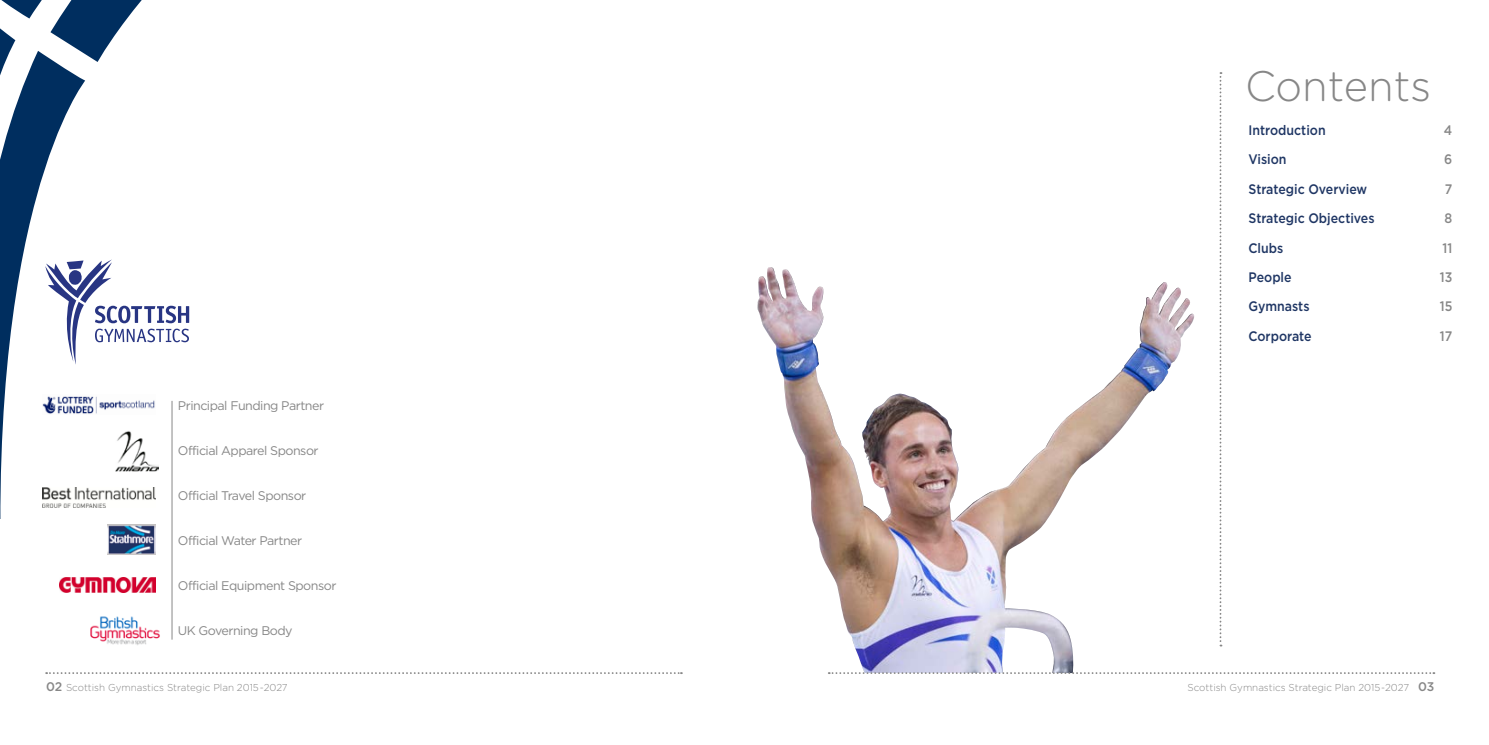
<style>
.page{position:relative;width:1489px;height:745px;background:#fff}
.page>*{position:absolute;margin:0;border:0;box-sizing:border-box;transform-origin:0 0}
.t1{font:300 42.5px "Gotham Rounded";color:#878787}
.t2{font:500 13.75px "Gotham HTF";color:#1f3664;scale:.9 1}
.t3{font:500 13.75px "Gotham HTF";color:#878787;scale:.9 1}
.t4{font:12.5px "Gotham HTF";letter-spacing:-.04em;color:#878787}
.t5{font:300 10px "Gotham Rounded";color:#878787}
.s1{font-weight:500;font-size:12.5px}
</style>
<div class="page">
<img style="left:757px;top:267px;width:438px;height:404px">
<svg style="left:46px;top:672px;width:636px;height:1px"></svg>
<svg style="left:828px;top:671px;width:606px;height:2px"></svg>
<svg style="left:1219px;top:72px;width:2px;height:574px"></svg>
<svg style="left:0;top:0;width:189px;height:518px"></svg>
<img style="left:90px;top:616px;width:70px;height:29px">
<img style="left:59px;top:577px;width:96px;height:14px">
<img style="left:115px;top:430px;width:43px;height:41px">
<img style="left:43px;top:394px;width:112px;height:20px">
<img style="left:43px;top:487px;width:112px;height:20px">
<hr style="left:172px;top:400px;width:1px;height:239px;background:#878787">
<img style="left:107px;top:524px;width:48px;height:30px">
<h1 class="t1" style="left:1245px;top:58px;width:187px">Contents</h1>
<p class="t4" style="left:178px;top:398px;width:148px">Principal Funding Partner</p>
<p class="t4" style="left:178px;top:443px;width:142px">Official Apparel Sponsor</p>
<p class="t4" style="left:178px;top:488px;width:130px">Official Travel Sponsor</p>
<p class="t4" style="left:178px;top:533px;width:126px">Official Water Partner</p>
<p class="t4" style="left:178px;top:578px;width:160px">Official Equipment Sponsor</p>
<p class="t4" style="left:178px;top:623px;width:116px">UK Governing Body</p>
<p class="t2" style="left:1248px;top:122px;width:87px">Introduction</p>
<p class="t3" style="left:1443px;top:122px;width:11px">4</p>
<p class="t2" style="left:1248px;top:151px;width:44px">Vision</p>
<p class="t3" style="left:1443px;top:151px;width:11px">6</p>
<p class="t2" style="left:1248px;top:181px;width:133px">Strategic Overview</p>
<p class="t3" style="left:1444px;top:181px;width:10px">7</p>
<p class="t2" style="left:1248px;top:210px;width:142px">Strategic Objectives</p>
<p class="t3" style="left:1444px;top:210px;width:10px">8</p>
<p class="t2" style="left:1248px;top:240px;width:40px">Clubs</p>
<p class="t3" style="left:1442px;top:240px;width:12px">11</p>
<p class="t2" style="left:1248px;top:269px;width:49px">People</p>
<p class="t3" style="left:1439px;top:269px;width:15px">13</p>
<p class="t2" style="left:1248px;top:298px;width:69px">Gymnasts</p>
<p class="t3" style="left:1439px;top:298px;width:15px">15</p>
<p class="t2" style="left:1248px;top:328px;width:72px">Corporate</p>
<p class="t3" style="left:1439px;top:328px;width:15px">17</p>
<p class="t5" style="left:46px;top:680px;width:243px"><span class="s1">02</span> Scottish Gymnastics Strategic Plan 2015-2027</p>
<p class="t5" style="left:1187px;top:680px;width:248px">Scottish Gymnastics Strategic Plan 2015-2027 <span class="s1">03</span></p>
</div>
